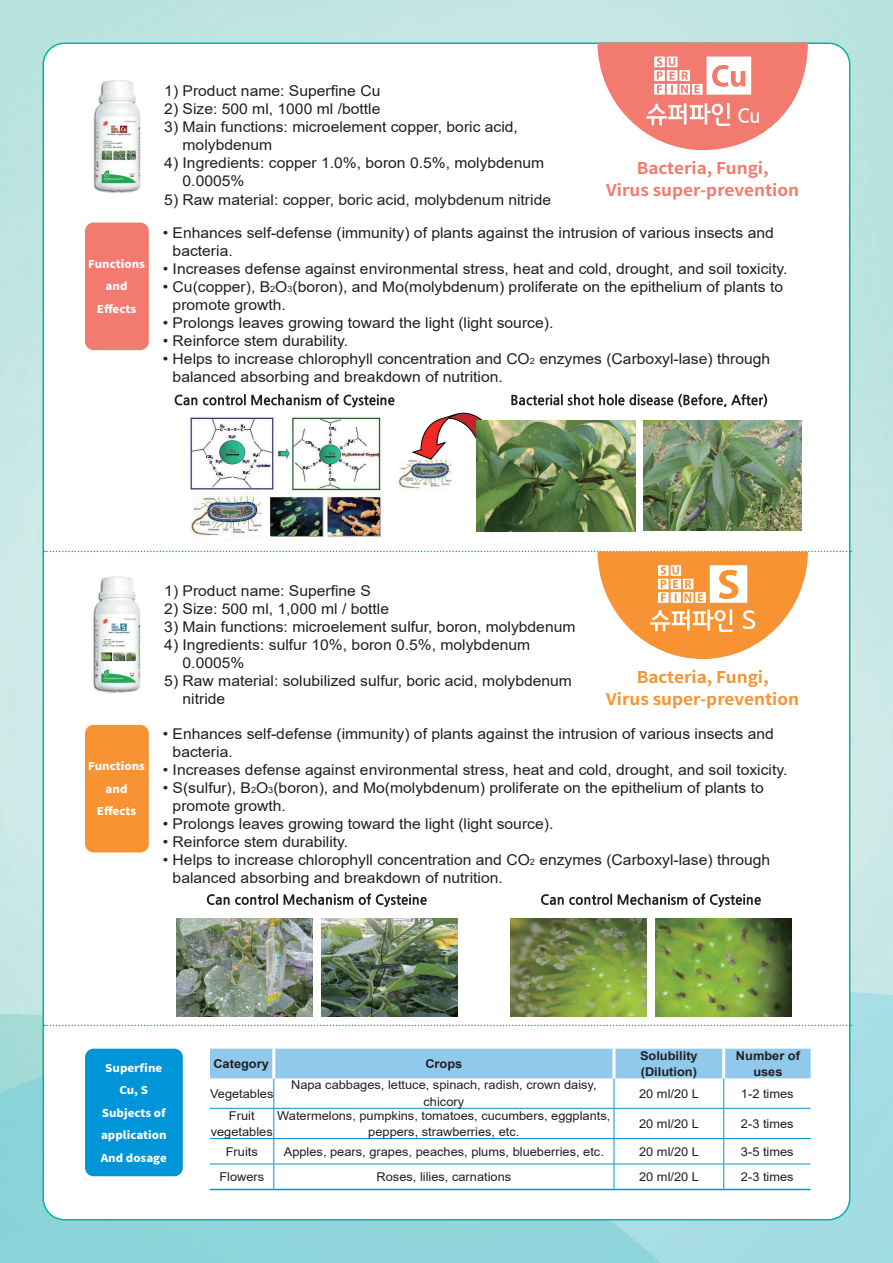
<style>
.page{position:relative;width:893px;height:1263px;background:#fff}
.page>*{position:absolute;margin:0;border:0;box-sizing:border-box;transform-origin:0 0}
.t1{font:700 16.2px/22.5px "Noto Sans KR";color:#f37a6e;text-align:center;scale:1.06 1}
.t2{font:700 16.2px/22.5px "Noto Sans KR";color:#f79332;text-align:center;scale:1.06 1}
.t3{font:14.85px/18px "Arial";color:#231f20;scale:1.06 1}
.t4{font:12.15px/16.2px "Arial";color:#231f20;text-align:center;scale:1.06 1}
.t5{font:700 12.15px/16.2px "Arial";color:#231f20;scale:1.06 1}
.t6{font:900 10.8px/22.5px "Noto Sans KR";color:#fff;text-align:center;scale:1.06 1}
.s1{font-size:8.7px}
</style>
<div class="page">
<img style="left:0;top:0;width:893px;height:985px">
<svg style="left:0;top:985px;width:893px;height:278px;background:#96d7dd"></svg>
<div style="left:43px;top:43px;width:807px;height:1177px;background:#fff;border-radius:21px"></div>
<img style="left:93px;top:80px;width:48px;height:113px">
<div style="left:85px;top:223px;width:64px;height:127px;background:#f37a6e;border-radius:9px"></div>
<div style="left:85px;top:725px;width:64px;height:127px;background:#f79332;border-radius:9px"></div>
<div style="left:85px;top:1049px;width:98px;height:127px;background:#0095d9;border-radius:9px"></div>
<img style="left:190px;top:415px;width:191px;height:122px">
<svg style="left:175px;top:395px;width:22px;height:10px"></svg>
<svg style="left:203px;top:394px;width:191px;height:13px"></svg>
<svg style="left:597px;top:43px;width:211px;height:107px"></svg>
<svg style="left:44px;top:1025px;width:807px;height:1px"></svg>
<svg style="left:44px;top:551px;width:807px;height:108px"></svg>
<img style="left:85px;top:572px;width:64px;height:121px">
<svg style="left:207px;top:894px;width:71px;height:11px"></svg>
<svg style="left:284px;top:894px;width:69px;height:11px"></svg>
<svg style="left:359px;top:893px;width:68px;height:14px"></svg>
<svg style="left:541px;top:894px;width:71px;height:11px"></svg>
<svg style="left:618px;top:894px;width:69px;height:11px"></svg>
<svg style="left:693px;top:893px;width:68px;height:14px"></svg>
<div style="left:210px;top:1049px;width:601px;height:29px;background:#91c9ed"></div>
<hr style="left:274px;top:1078px;width:1px;height:30px;background:#0095d9">
<hr style="left:614px;top:1078px;width:1px;height:30px;background:#0095d9">
<hr style="left:723px;top:1078px;width:1px;height:30px;background:#0095d9">
<hr style="left:210px;top:1108px;width:64px;height:1px;background:#0095d9">
<hr style="left:274px;top:1108px;width:340px;height:1px;background:#0095d9">
<hr style="left:274px;top:1108px;width:1px;height:30px;background:#0095d9">
<hr style="left:614px;top:1108px;width:110px;height:1px;background:#0095d9">
<hr style="left:614px;top:1108px;width:1px;height:30px;background:#0095d9">
<hr style="left:724px;top:1108px;width:87px;height:1px;background:#0095d9">
<hr style="left:723px;top:1108px;width:1px;height:30px;background:#0095d9">
<hr style="left:210px;top:1138px;width:64px;height:1px;background:#0095d9">
<hr style="left:274px;top:1138px;width:340px;height:1px;background:#0095d9">
<hr style="left:614px;top:1138px;width:110px;height:1px;background:#0095d9">
<hr style="left:724px;top:1138px;width:87px;height:1px;background:#0095d9">
<hr style="left:210px;top:1164px;width:64px;height:1px;background:#0095d9">
<hr style="left:274px;top:1164px;width:340px;height:1px;background:#0095d9">
<svg style="left:274px;top:1139px;width:1px;height:50px"></svg>
<hr style="left:614px;top:1164px;width:110px;height:1px;background:#0095d9">
<svg style="left:614px;top:1139px;width:1px;height:50px"></svg>
<hr style="left:724px;top:1164px;width:87px;height:1px;background:#0095d9">
<svg style="left:723px;top:1139px;width:1px;height:50px"></svg>
<hr style="left:210px;top:1189px;width:64px;height:1px;background:#0095d9">
<hr style="left:274px;top:1189px;width:340px;height:1px;background:#0095d9">
<hr style="left:614px;top:1189px;width:110px;height:1px;background:#0095d9">
<hr style="left:724px;top:1189px;width:87px;height:1px;background:#0095d9">
<hr style="left:272px;top:1049px;width:3px;height:29px;background:#fff">
<hr style="left:612px;top:1049px;width:3px;height:29px;background:#fff">
<hr style="left:722px;top:1049px;width:3px;height:29px;background:#fff">
<img style="left:399px;top:459px;width:52px;height:30px">
<svg style="left:412px;top:412px;width:70px;height:48px"></svg>
<svg style="left:511px;top:394px;width:256px;height:13px"></svg>
<img style="left:477px;top:420px;width:158px;height:111px">
<img style="left:643px;top:420px;width:159px;height:111px">
<img style="left:176px;top:918px;width:137px;height:98px">
<img style="left:321px;top:918px;width:136px;height:98px">
<img style="left:511px;top:918px;width:136px;height:98px">
<img style="left:655px;top:918px;width:136px;height:98px">
<p class="t6" style="left:88px;top:253px;width:55px">Functions and<br>Effects</p>
<p class="t3" style="left:164px;top:82px;width:205px">1) Product name: Superfine Cu</p>
<p class="t3" style="left:164px;top:100px;width:205px">2) Size: 500 ml, 1000 ml /bottle</p>
<p class="t3" style="left:183px;top:118px;width:318px;text-indent:-18px">3) Main functions: microelement copper, boric acid, molybdenum</p>
<p class="t3" style="left:183px;top:154px;width:343px;text-indent:-18px">4) Ingredients: copper 1.0%, boron 0.5%, molybdenum<br>0.0005%</p>
<p class="t3" style="left:164px;top:191px;width:366px">5) Raw material: copper, boric acid, molybdenum nitride</p>
<p class="t3" style="left:173px;top:223px;width:569px;text-indent:-10px">• Enhances self-defense (immunity) of plants against the intrusion of various insects and bacteria.</p>
<p class="t3" style="left:163px;top:259px;width:591px">• Increases defense against environmental stress, heat and cold, drought, and soil toxicity.</p>
<p class="t3" style="left:173px;top:277px;width:577px;text-indent:-10px">• Cu(copper), B<span class="s1">2</span>O<span class="s1">3</span>(boron), and Mo(molybdenum) proliferate on the epithelium of plants to promote growth.</p>
<p class="t3" style="left:163px;top:313px;width:370px">• Prolongs leaves growing toward the light (light source).</p>
<p class="t3" style="left:163px;top:331px;width:177px">• Reinforce stem durability.</p>
<p class="t3" style="left:173px;top:349px;width:565px;text-indent:-10px">• Helps to increase chlorophyll concentration and CO<span class="s1">2</span> enzymes (Carboxyl-lase) through balanced absorbing and breakdown of nutrition.</p>
<p class="t1" style="left:606px;top:157px;width:183px">Bacteria, Fungi,<br>Virus super-prevention</p>
<p class="t6" style="left:88px;top:755px;width:55px">Functions and<br>Effects</p>
<p class="t3" style="left:164px;top:581px;width:196px">1) Product name: Superfine S</p>
<p class="t3" style="left:164px;top:599px;width:214px">2) Size: 500 ml, 1,000 ml / bottle</p>
<p class="t3" style="left:164px;top:617px;width:389px">3) Main functions: microelement sulfur, boron, molybdenum</p>
<p class="t3" style="left:183px;top:635px;width:329px;text-indent:-18px">4) Ingredients: sulfur 10%, boron 0.5%, molybdenum<br>0.0005%</p>
<p class="t3" style="left:183px;top:671px;width:369px;text-indent:-18px">5) Raw material: solubilized sulfur, boric acid, molybdenum nitride</p>
<p class="t2" style="left:606px;top:666px;width:183px">Bacteria, Fungi,<br>Virus super-prevention</p>
<p class="t3" style="left:173px;top:725px;width:569px;text-indent:-10px">• Enhances self-defense (immunity) of plants against the intrusion of various insects and bacteria.</p>
<p class="t3" style="left:163px;top:761px;width:591px">• Increases defense against environmental stress, heat and cold, drought, and soil toxicity.</p>
<p class="t3" style="left:173px;top:779px;width:559px;text-indent:-10px">• S(sulfur), B<span class="s1">2</span>O<span class="s1">3</span>(boron), and Mo(molybdenum) proliferate on the epithelium of plants to promote growth.</p>
<p class="t3" style="left:163px;top:815px;width:370px">• Prolongs leaves growing toward the light (light source).</p>
<p class="t3" style="left:163px;top:833px;width:177px">• Reinforce stem durability.</p>
<p class="t3" style="left:173px;top:851px;width:565px;text-indent:-10px">• Helps to increase chlorophyll concentration and CO<span class="s1">2</span> enzymes (Carboxyl-lase) through balanced absorbing and breakdown of nutrition.</p>
<p class="t6" style="left:101px;top:1056px;width:64px">Superfine<br>Cu, S<br>Subjects of application<br>And dosage</p>
<p class="t5" style="left:213px;top:1056px;width:54px">Category</p>
<p class="t5" style="left:425px;top:1056px;width:36px">Crops</p>
<p class="t5" style="left:640px;top:1047px;width:56px">Solubility (Dilution)</p>
<p class="t5" style="left:736px;top:1047px;width:62px;text-align:center">Number of uses</p>
<p class="t4" style="left:210px;top:1085px;width:61px">Vegetables</p>
<p class="t4" style="left:291px;top:1077px;width:290px">Napa cabbages, lettuce, spinach, radish, crown daisy, chicory</p>
<p class="t4" style="left:639px;top:1085px;width:58px">20 ml/20 L</p>
<p class="t4" style="left:741px;top:1085px;width:51px">1-2 times</p>
<p class="t4" style="left:211px;top:1107px;width:60px">Fruit vegetables</p>
<p class="t4" style="left:277px;top:1107px;width:316px">Watermelons, pumpkins, tomatoes, cucumbers, eggplants, peppers, strawberries, etc.</p>
<p class="t4" style="left:639px;top:1115px;width:58px">20 ml/20 L</p>
<p class="t4" style="left:741px;top:1115px;width:51px">2-3 times</p>
<p class="t4" style="left:226px;top:1143px;width:32px">Fruits</p>
<p class="t4" style="left:284px;top:1143px;width:303px">Apples, pears, grapes, peaches, plums, blueberries, etc.</p>
<p class="t4" style="left:639px;top:1143px;width:58px">20 ml/20 L</p>
<p class="t4" style="left:741px;top:1143px;width:51px">3-5 times</p>
<p class="t4" style="left:219px;top:1168px;width:44px">Flowers</p>
<p class="t4" style="left:376px;top:1168px;width:129px">Roses, lilies, carnations</p>
<p class="t4" style="left:639px;top:1168px;width:58px">20 ml/20 L</p>
<p class="t4" style="left:741px;top:1168px;width:51px">2-3 times</p>
</div>
